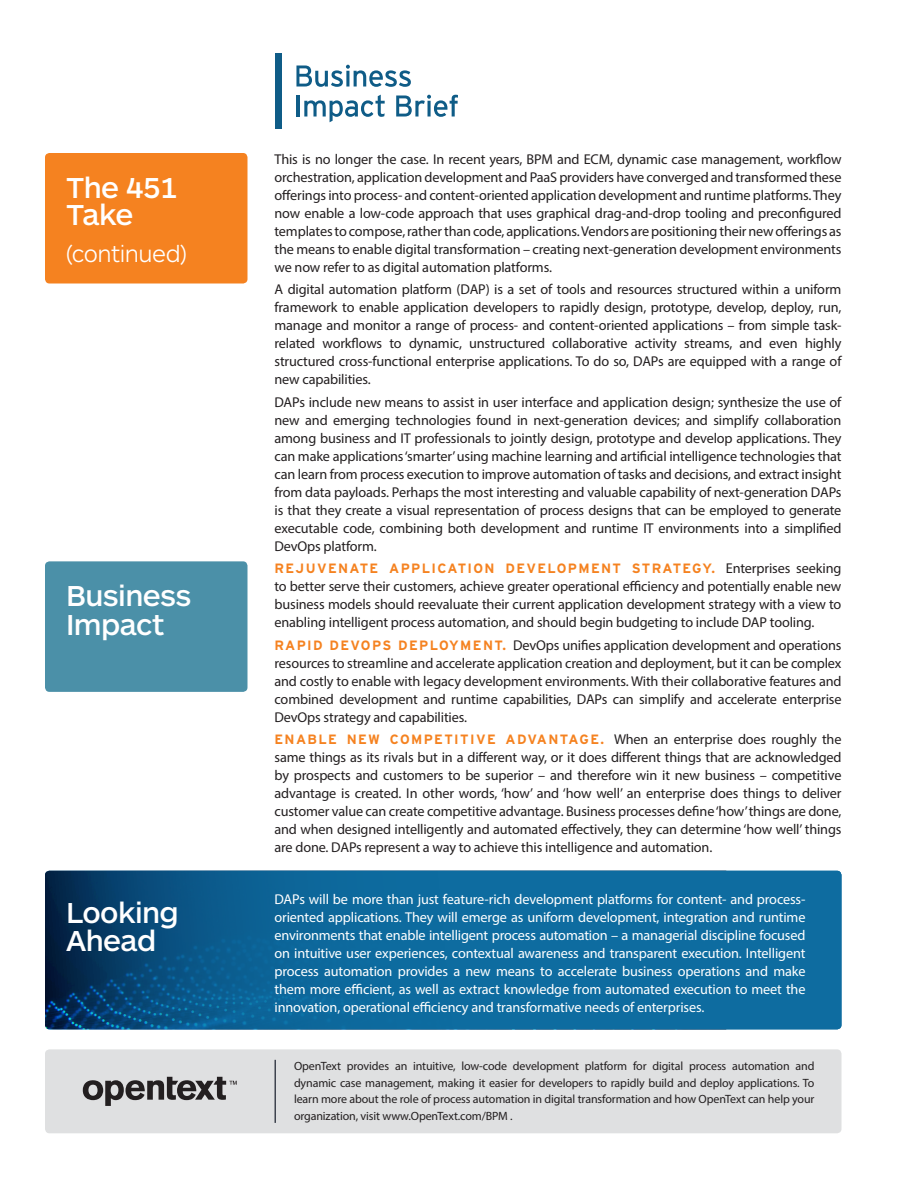
<style>
.page{position:relative;width:918px;height:1188px;background:#fff}
.page>*{position:absolute;margin:0;border:0;box-sizing:border-box;transform-origin:0 0}
.BIB_Callout_Section{font:500 30px/28.5px "ARS Maquette Pro";letter-spacing:-.02em;color:#fff}
.BIB_Callout_Section-2{font:300 24px "ARS Maquette Pro";letter-spacing:-.02em;color:#fff}
.BIB_Body{font:14.25px/18px "Myriad Pro";letter-spacing:-.01em;color:#231f20;text-align:justify}
.Looking_Ahead_Body{font:14.25px/18px "Myriad Pro";letter-spacing:-.01em;color:#fff;text-align:justify}
.BIB_Body-2{font:700 13.5px "Interstate";letter-spacing:.1em;color:#f58220}
.BIB_Body-3{font:12px/16.5px "Myriad Pro";letter-spacing:-.01em;color:#231f20;text-align:justify}
.s1{font-family:"Myriad Pro";font-weight:400;font-size:14.25px;color:#231f20}
.s2{font-family:"Interstate";font-weight:700;font-size:13.5px;color:#f58220}
</style>
<div class="page">
<div style="left:45px;top:561px;width:203px;height:131px;background:#4b90a8;border-radius:4px"></div>
<svg style="left:296px;top:65px;width:115px;height:22px"></svg>
<hr style="left:297px;top:96px;width:3px;height:21px;background:#0f5c87">
<svg style="left:304px;top:95px;width:81px;height:27px"></svg>
<svg style="left:396px;top:95px;width:62px;height:22px"></svg>
<div style="left:275px;top:53px;width:7px;height:76px;background:#0f5c87"></div>
<div style="left:45px;top:153px;width:203px;height:131px;background:#f58220;border-radius:4px"></div>
<svg style="left:45px;top:871px;width:797px;height:158px;background:#0c6193"></svg>
<div style="left:45px;top:1049px;width:797px;height:84px;background:#dfe0e1;border-radius:4px"></div>
<hr style="left:274px;top:1060px;width:2px;height:63px;background:#3e444f">
<svg style="left:83px;top:1077px;width:154px;height:29px"></svg>
<p class="BIB_Callout_Section" style="left:66px;top:173px;width:113px;line-height:27px">The 451<br>Take</p>
<p class="BIB_Callout_Section-2" style="left:66px;top:239px;width:122px">(continued)</p>
<p class="BIB_Callout_Section" style="left:66px;top:580px;width:127px">Business<br>Impact</p>
<p class="BIB_Body" style="left:274px;top:150px;width:569px">This is no longer the case. In recent years, BPM and ECM, dynamic case management, workflow orchestration, application development and PaaS providers have converged and transformed these offerings into process- and content-oriented application development and runtime platforms. They now enable a low-code approach that uses graphical drag-and-drop tooling and preconfigured templates to compose, rather than code, applications. Vendors are positioning their new offerings as the means to enable digital transformation – creating next-generation development environments we now refer to as digital automation platforms.</p>
<p class="BIB_Body" style="left:274px;top:280px;width:569px">A digital automation platform (DAP) is a set of tools and resources structured within a uniform framework to enable application developers to rapidly design, prototype, develop, deploy, run, manage and monitor a range of process- and content-oriented applications – from simple task&shy;related workflows to dynamic, unstructured collaborative activity streams, and even highly structured cross-functional enterprise applications. To do so, DAPs are equipped with a range of new capabilities.</p>
<p class="BIB_Body" style="left:274px;top:393px;width:569px">DAPs include new means to assist in user interface and application design; synthesize the use of new and emerging technologies found in next-generation devices; and simplify collaboration among business and IT professionals to jointly design, prototype and develop applications. They can make applications ‘smarter’ using machine learning and artificial intelligence technologies that can learn from process execution to improve automation of tasks and decisions, and extract insight from data payloads. Perhaps the most interesting and valuable capability of next-generation DAPs is that they create a visual representation of process designs that can be employed to generate executable code, combining both development and runtime IT environments into a simplified DevOps platform.</p>
<p class="BIB_Body-2" style="left:274px;top:560px;width:569px">REJUVENATE APPLICATION DEVELOPMENT STRATEGY. <span class="s1">Enterprises seeking</span></p>
<p class="BIB_Body" style="left:274px;top:577px;width:568px">to better serve their customers, achieve greater operational efficiency and potentially enable new business models should reevaluate their current application development strategy with a view to enabling intelligent process automation, and should begin budgeting to include DAP tooling.</p>
<p class="BIB_Body" style="left:274px;top:636px;width:569px"><span class="s2">RAPID DEVOPS DEPLOYMENT.</span> DevOps unifies application development and operations resources to streamline and accelerate application creation and deployment, but it can be complex and costly to enable with legacy development environments. With their collaborative features and combined development and runtime capabilities, DAPs can simplify and accelerate enterprise DevOps strategy and capabilities.</p>
<p class="BIB_Body-2" style="left:274px;top:731px;width:569px">ENABLE NEW COMPETITIVE ADVANTAGE. <span class="s1">When an enterprise does roughly the</span></p>
<p class="BIB_Body" style="left:274px;top:748px;width:569px">same things as its rivals but in a different way, or it does different things that are acknowledged by prospects and customers to be superior – and therefore win it new business – competitive advantage is created. In other words, ‘how’ and ‘how well’ an enterprise does things to deliver customer value can create competitive advantage. Business processes define ‘how’ things are done, and when designed intelligently and automated effectively, they can determine ‘how well’ things are done. DAPs represent a way to achieve this intelligence and automation.</p>
<p class="BIB_Callout_Section" style="left:66px;top:897px;width:114px">Looking<br>Ahead</p>
<p class="Looking_Ahead_Body" style="left:274px;top:890px;width:533px">DAPs will be more than just feature-rich development platforms for content- and process&shy;oriented applications. They will emerge as uniform development, integration and runtime environments that enable intelligent process automation – a managerial discipline focused on intuitive user experiences, contextual awareness and transparent execution. Intelligent process automation provides a new means to accelerate business operations and make them more efficient, as well as extract knowledge from automated execution to meet the innovation, operational efficiency and transformative needs of enterprises.</p>
<p class="BIB_Body-3" style="left:294px;top:1058px;width:522px">OpenText provides an intuitive, low-code development platform for digital process automation and dynamic case management, making it easier for developers to rapidly build and deploy applications. To learn more about the role of process automation in digital transformation and how OpenText can help your organization, visit www.OpenText.com/BPM .</p>
</div>
